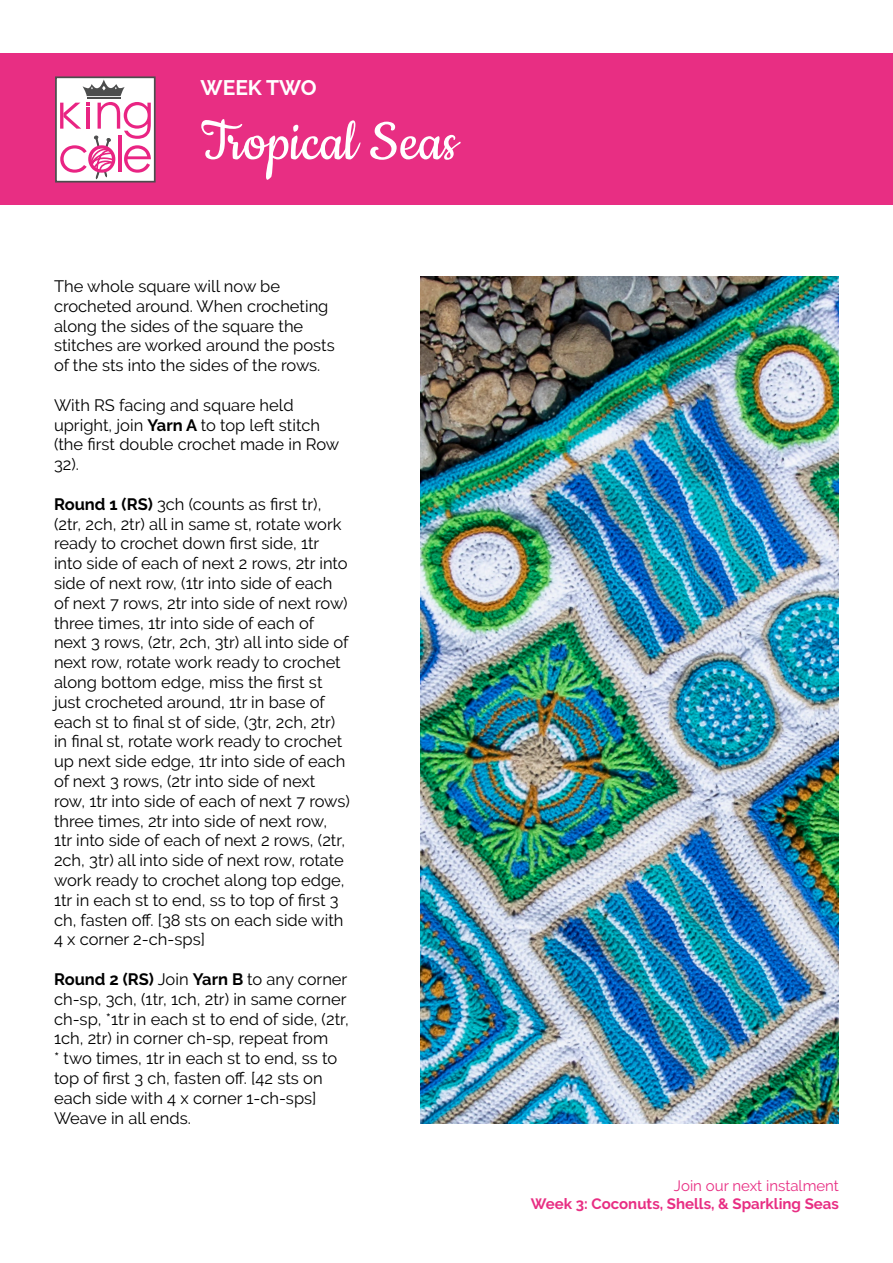
<style>
.page{position:relative;width:893px;height:1263px;background:#fff}
.page>*{position:absolute;margin:0;border:0;box-sizing:border-box;transform-origin:0 0}
.t1{font:64.5px "Cookie";color:#fff}
.t2{font:700 21px "Raleway";color:#fff}
.t3{font:16.5px/19.8px "Raleway";color:#000}
.t4{font:700 15px "Raleway";color:#e82e83}
.t5{font:15px "Raleway";color:#e82e83}
.s1{font-weight:700}
</style>
<div class="page">
<div style="left:0;top:53px;width:893px;height:152px;background:#e82e83"></div>
<div style="left:56px;top:77px;width:99px;height:105px;background:#fff"></div>
<div style="left:55px;top:76px;width:101px;height:107px;border:2px solid #4c4d4d"></div>
<svg style="left:83px;top:80px;width:42px;height:16px"></svg>
<hr style="left:87px;top:97px;width:34px;height:2px;background:#4c4d4d">
<svg style="left:60px;top:102px;width:91px;height:78px"></svg>
<img style="left:421px;top:276px;width:418px;height:847px">
<p class="t2" style="left:201px;top:76px;width:118px">WEEK TWO</p>
<p class="t1" style="left:201px;top:108px;width:258px">Tropical Seas</p>
<p class="t3" style="left:54px;top:276px;width:282px">The whole square will now be crocheted around. When crocheting along the sides of the square the stitches are worked around the posts of the sts into the sides of the rows.</p>
<p class="t3" style="left:54px;top:395px;width:287px">With RS facing and square held upright, join <span class="s1">Yarn A</span> to top left stitch (the first double crochet made in Row<br>32).</p>
<p class="t3" style="left:54px;top:494px;width:297px"><span class="s1">Round 1 (RS)</span> 3ch (counts as first tr), (2tr, 2ch, 2tr) all in same st, rotate work ready to crochet down first side, 1tr into side of each of next 2 rows, 2tr into side of next row, (1tr into side of each of next 7 rows, 2tr into side of next row) three times, 1tr into side of each of next 3 rows, (2tr, 2ch, 3tr) all into side of next row, rotate work ready to crochet along bottom edge, miss the first st just crocheted around, 1tr in base of each st to final st of side, (3tr, 2ch, 2tr) in final st, rotate work ready to crochet up next side edge, 1tr into side of each of next 3 rows, (2tr into side of next row, 1tr into side of each of next 7 rows) three times, 2tr into side of next row,<br>1tr into side of each of next 2 rows, (2tr, 2ch, 3tr) all into side of next row, rotate work ready to crochet along top edge, 1tr in each st to end, ss to top of first 3 ch, fasten off. [38 sts on each side with 4 x corner 2-ch-sps]</p>
<p class="t3" style="left:54px;top:969px;width:296px"><span class="s1">Round 2 (RS)</span> Join <span class="s1">Yarn B</span> to any corner ch-sp, 3ch, (1tr, 1ch, 2tr) in same corner ch-sp, *1tr in each st to end of side, (2tr, 1ch, 2tr) in corner ch-sp, repeat from<br>* two times, 1tr in each st to end, ss to top of first 3 ch, fasten off. [42 sts on each side with 4 x corner 1-ch-sps]</p>
<p class="t3" style="left:54px;top:1108px;width:138px">Weave in all ends.</p>
<p class="t5" style="left:674px;top:1177px;width:166px">Join our next instalment</p>
<p class="t4" style="left:531px;top:1195px;width:309px">Week 3: Coconuts, Shells, &amp; Sparkling Seas</p>
</div>
